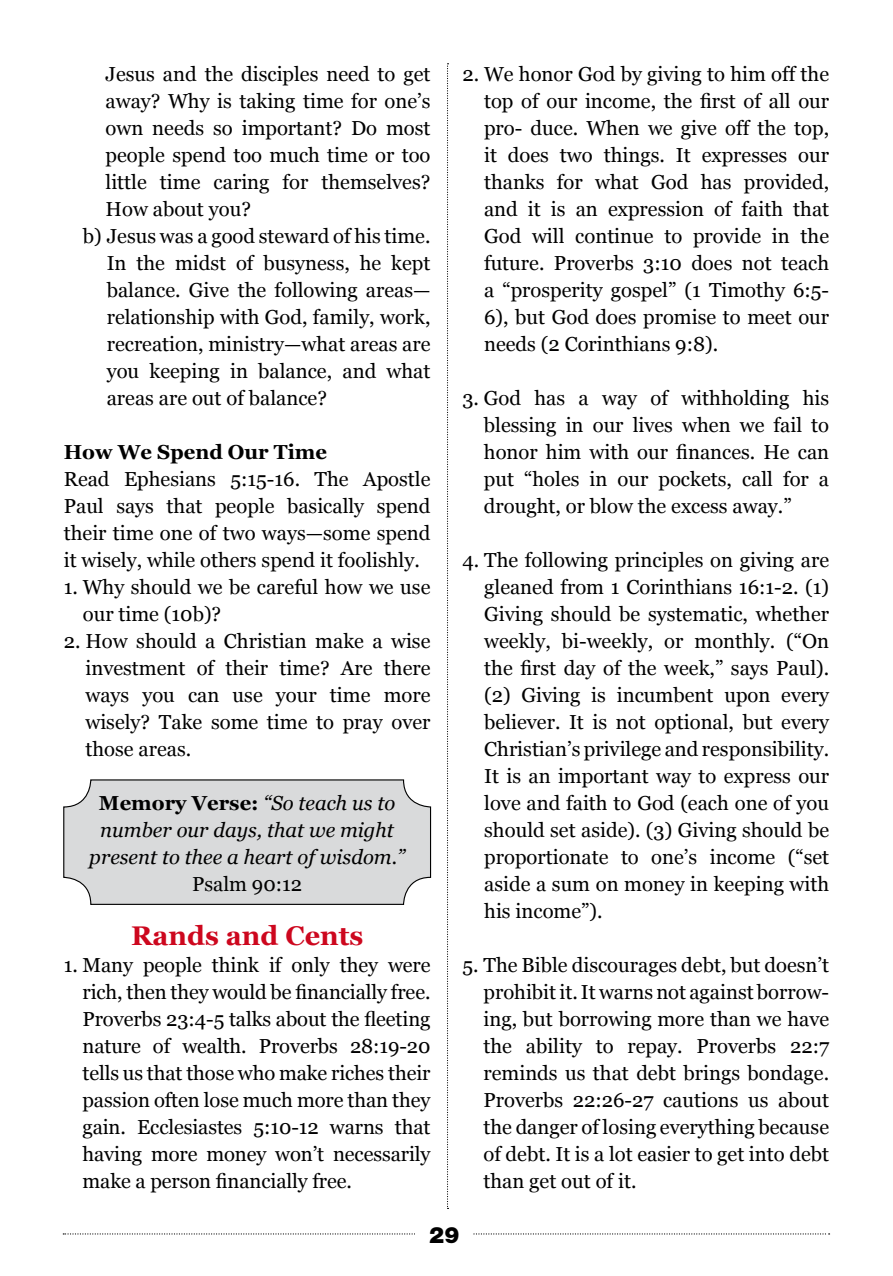
<style>
.page{position:relative;width:893px;height:1276px;background:#fff}
.page>*{position:absolute;margin:0;border:0;box-sizing:border-box;transform-origin:0 0}
.t1{font:700 27px "Georgia";color:#cd071e}
.t2{font:900 22.5px "Helvetica Neue LT Std";color:#000}
.t3{font:20.25px/27px "Georgia";color:#000;text-align:justify}
.t4{font:italic 20.25px/27px "Georgia";color:#000;text-align:center}
.t5{font:700 20.25px "Georgia";color:#000}
.s1{font-weight:700;font-style:normal}
</style>
<div class="page">
<div style="left:64px;top:780px;width:367px;height:124px;background:#d9dadb;border-radius:27px"></div>
<div style="left:63px;top:779px;width:368px;height:126px;border:1px solid #000;border-radius:27px"></div>
<svg style="left:63px;top:1233px;width:767px;height:1px"></svg>
<div style="left:416px;top:1193px;width:57px;height:83px;background:#fff"></div>
<svg style="left:447px;top:63px;width:1px;height:1146px"></svg>
<p class="t3" style="left:106px;top:60px;width:326px">Jesus and the disciples need to get</p>
<p class="t3" style="left:106px;top:87px;width:326px">away? Why is taking time for one’s</p>
<p class="t3" style="left:106px;top:114px;width:326px">own needs so important? Do most</p>
<p class="t3" style="left:106px;top:141px;width:326px">people spend too much time or too</p>
<p class="t3" style="left:106px;top:168px;width:326px">little time caring for themselves?</p>
<p class="t3" style="left:106px;top:195px;width:147px">How about you?</p>
<p class="t3" style="left:83px;top:222px;width:349px">b) Jesus was a good steward of his time.</p>
<p class="t3" style="left:107px;top:249px;width:325px">In the midst of busyness, he kept</p>
<p class="t3" style="left:107px;top:276px;width:325px">balance. Give the following areas—</p>
<p class="t3" style="left:107px;top:303px;width:325px">relationship with God, family, work,</p>
<p class="t3" style="left:107px;top:330px;width:325px">recreation, ministry—what areas are</p>
<p class="t3" style="left:107px;top:357px;width:325px">you keeping in balance, and what</p>
<p class="t3" style="left:107px;top:384px;width:222px">areas are out of balance?</p>
<p class="t5" style="left:64px;top:440px;width:265px">How We Spend Our Time</p>
<p class="t3" style="left:64px;top:465px;width:368px">Read Ephesians 5:15-16. The Apostle Paul says that people basically spend their time one of two ways—some spend it wisely, while others spend it foolishly.</p>
<p class="t3" style="left:83px;top:573px;width:349px;text-indent:-19px">1. Why should we be careful how we use our time (10b)?</p>
<p class="t3" style="left:85px;top:627px;width:347px;text-indent:-22px">2. How should a Christian make a wise investment of their time? Are there ways you can use your time more wisely? Take some time to pray over those areas.</p>
<p class="t4" style="left:89px;top:789px;width:317px"><span class="s1">Memory Verse:</span> “So teach us to number our days, that we might present to thee a heart of wisdom.”</p>
<p class="t3" style="left:192px;top:870px;width:112px">Psalm 90:12</p>
<h1 class="t1" style="left:131px;top:920px;width:234px">Rands and Cents</h1>
<p class="t3" style="left:83px;top:951px;width:349px;text-indent:-19px">1. Many people think if only they were rich, then they would be financially free.<br>Proverbs 23:4-5 talks about the fleeting nature of wealth. Proverbs 28:19-20 tells us that those who make riches their passion often lose much more than they gain. Ecclesiastes 5:10-12 warns that having more money won’t necessarily make a person financially free.</p>
<p class="t3" style="left:484px;top:60px;width:347px;text-indent:-22px">2. We honor God by giving to him off the top of our income, the first of all our pro- duce. When we give off the top, it does two things. It expresses our thanks for what God has provided, and it is an expression of faith that God will continue to provide in the future. Proverbs 3:10 does not teach a “prosperity gospel” (1 Timothy 6:5- 6), but God does promise to meet our needs (2 Corinthians 9:8).</p>
<p class="t3" style="left:484px;top:384px;width:347px;text-indent:-22px">3. God has a way of withholding his blessing in our lives when we fail to honor him with our finances. He can put “holes in our pockets, call for a drought, or blow the excess away.”</p>
<p class="t3" style="left:484px;top:546px;width:346px;text-indent:-22px">4. The following principles on giving are gleaned from 1 Corinthians 16:1-2. (1)<br>Giving should be systematic, whether weekly, bi-weekly, or monthly. (“On the first day of the week,” says Paul). (2) Giving is incumbent upon every believer. It is not optional, but every Christian’s privilege and responsibility.<br>It is an important way to express our love and faith to God (each one of you should set aside). (3) Giving should be proportionate to one’s income (“set aside a sum on money in keeping with his income”).</p>
<p class="t3" style="left:483px;top:951px;width:347px;text-indent:-21px">5. The Bible discourages debt, but doesn’t prohibit it. It warns not against borrow&shy;ing, but borrowing more than we have the ability to repay. Proverbs 22:7 reminds us that debt brings bondage.<br>Proverbs 22:26-27 cautions us about the danger of losing everything because of debt. It is a lot easier to get into debt than get out of it.</p>
<p class="t2" style="left:429px;top:1221px;width:32px">29</p>
</div>
